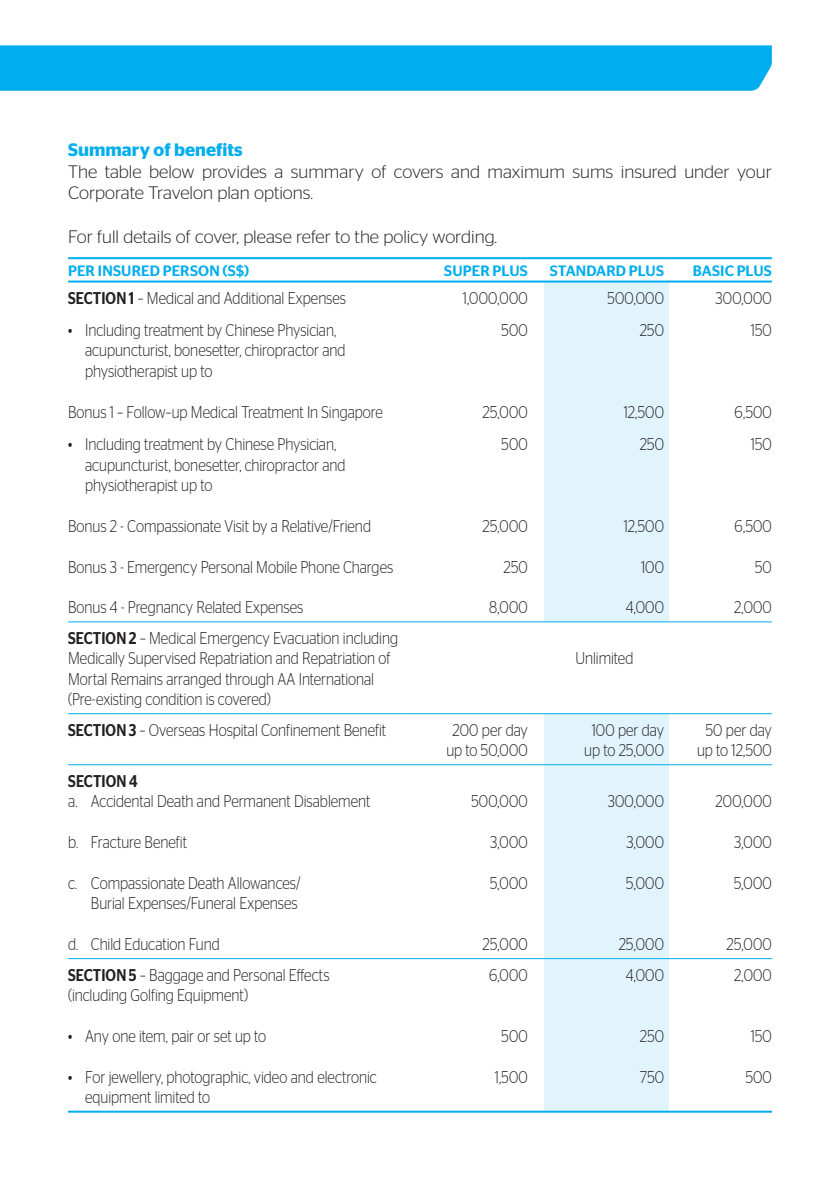
<style>
.page{position:relative;width:840px;height:1191px;background:#fff}
.page>*{position:absolute;margin:0;border:0;box-sizing:border-box;transform-origin:0 0}
.t1{font:300 18px/21.6px "Stag Sans";color:#231f20}
.t2{font:600 18px "Stag Sans";color:#00aeef}
.t3{font:300 17px/20.4px "Stag Sans";color:#231f20;text-align:right;scale:.85 1}
.t4{font:500 17px "Stag Sans";letter-spacing:.01em;color:#231f20;scale:.85 1}
.t5{font:500 15px "Stag Sans";letter-spacing:.005em;color:#00aeef}
.s1{font-weight:500}
</style>
<div class="page">
<div style="left:543px;top:281px;width:125px;height:341px;background:#e1f4fc"></div>
<div style="left:543px;top:714px;width:125px;height:397px;background:#e1f4fc"></div>
<hr style="left:68px;top:621px;width:335px;height:1px;background:#00aeef">
<hr style="left:403px;top:621px;width:124px;height:1px;background:#00aeef">
<hr style="left:527px;top:621px;width:136px;height:1px;background:#00aeef">
<hr style="left:663px;top:621px;width:108px;height:1px;background:#00aeef">
<hr style="left:68px;top:713px;width:335px;height:1px;background:#00aeef">
<hr style="left:403px;top:713px;width:124px;height:1px;background:#00aeef">
<hr style="left:527px;top:713px;width:136px;height:1px;background:#00aeef">
<hr style="left:663px;top:713px;width:108px;height:1px;background:#00aeef">
<hr style="left:68px;top:764px;width:335px;height:1px;background:#00aeef">
<hr style="left:403px;top:764px;width:124px;height:1px;background:#00aeef">
<hr style="left:527px;top:764px;width:136px;height:1px;background:#00aeef">
<hr style="left:663px;top:764px;width:108px;height:1px;background:#00aeef">
<hr style="left:68px;top:257px;width:335px;height:2px;background:#00aeef">
<hr style="left:403px;top:257px;width:124px;height:2px;background:#00aeef">
<hr style="left:527px;top:257px;width:136px;height:2px;background:#00aeef">
<hr style="left:663px;top:257px;width:108px;height:2px;background:#00aeef">
<hr style="left:68px;top:280px;width:335px;height:2px;background:#00aeef">
<hr style="left:403px;top:280px;width:124px;height:2px;background:#00aeef">
<hr style="left:527px;top:280px;width:136px;height:2px;background:#00aeef">
<hr style="left:663px;top:280px;width:108px;height:2px;background:#00aeef">
<hr style="left:68px;top:958px;width:335px;height:1px;background:#00aeef">
<hr style="left:403px;top:958px;width:124px;height:1px;background:#00aeef">
<hr style="left:527px;top:958px;width:136px;height:1px;background:#00aeef">
<hr style="left:663px;top:958px;width:108px;height:1px;background:#00aeef">
<hr style="left:68px;top:1110px;width:335px;height:2px;background:#00aeef">
<hr style="left:403px;top:1110px;width:124px;height:2px;background:#00aeef">
<hr style="left:527px;top:1110px;width:136px;height:2px;background:#00aeef">
<hr style="left:663px;top:1110px;width:108px;height:2px;background:#00aeef">
<div style="left:0;top:45px;width:771px;height:46px;background:#00aeef"></div>
<p class="t2" style="left:68px;top:139px;width:176px">Summary of benefits</p>
<p class="t1" style="left:68px;top:160px;width:705px">The table below provides a summary of covers and maximum sums insured under your<br>Corporate Travelon plan options.</p>
<p class="t1" style="left:68px;top:225px;width:430px">For full details of cover, please refer to the policy wording.</p>
<p class="t5" style="left:68px;top:262px;width:182px">PER INSURED PERSON (S$)</p>
<p class="t5" style="left:444px;top:262px;width:85px">SUPER PLUS</p>
<p class="t5" style="left:549px;top:262px;width:116px">STANDARD PLUS</p>
<p class="t5" style="left:692px;top:262px;width:81px">BASIC PLUS</p>
<p class="t3" style="left:68px;top:287px;width:328px"><span class="s1">SECTION 1</span> – Medical and Additional Expenses</p>
<p class="t3" style="left:85px;top:320px;width:308px;text-align:left;text-indent:-17px">• Including treatment by Chinese Physician, acupuncturist, bonesetter, chiropractor and physiotherapist up to</p>
<p class="t3" style="left:68px;top:401px;width:371px">Bonus 1 – Follow–up Medical Treatment In Singapore</p>
<p class="t3" style="left:85px;top:434px;width:308px;text-align:left;text-indent:-17px">• Including treatment by Chinese Physician, acupuncturist, bonesetter, chiropractor and physiotherapist up to</p>
<p class="t3" style="left:68px;top:515px;width:358px">Bonus 2 - Compassionate Visit by a Relative/Friend</p>
<p class="t3" style="left:68px;top:556px;width:384px">Bonus 3 - Emergency Personal Mobile Phone Charges</p>
<p class="t3" style="left:68px;top:597px;width:278px">Bonus 4 - Pregnancy Related Expenses</p>
<p class="t3" style="left:462px;top:281px;width:78px;line-height:32.4px">1,000,000<br>500</p>
<p class="t3" style="left:607px;top:281px;width:68px;line-height:32.4px">500,000<br>250</p>
<p class="t3" style="left:715px;top:281px;width:68px;line-height:32.4px">300,000<br>150</p>
<p class="t3" style="left:482px;top:395px;width:55px;line-height:32.4px">25,000<br>500</p>
<p class="t3" style="left:623px;top:395px;width:49px;line-height:32.4px">12,500<br>250</p>
<p class="t3" style="left:734px;top:395px;width:45px;line-height:32.4px">6,500<br>150</p>
<p class="t3" style="left:482px;top:515px;width:55px">25,000</p>
<p class="t3" style="left:503px;top:556px;width:30px">250</p>
<p class="t3" style="left:489px;top:597px;width:47px">8,000</p>
<p class="t3" style="left:623px;top:515px;width:49px">12,500</p>
<p class="t3" style="left:640px;top:556px;width:29px">100</p>
<p class="t3" style="left:625px;top:597px;width:47px">4,000</p>
<p class="t3" style="left:734px;top:515px;width:45px">6,500</p>
<p class="t3" style="left:754px;top:556px;width:21px">50</p>
<p class="t3" style="left:733px;top:597px;width:46px">2,000</p>
<p class="t3" style="left:68px;top:627px;width:389px;text-align:left"><span class="s1">SECTION 2</span> – Medical Emergency Evacuation including Medically Supervised Repatriation and Repatriation of Mortal Remains arranged through AA International (Pre-existing condition is covered)</p>
<p class="t3" style="left:575px;top:648px;width:70px">Unlimited</p>
<p class="t3" style="left:68px;top:719px;width:375px"><span class="s1">SECTION 3</span> – Overseas Hospital Confinement Benefit</p>
<p class="t3" style="left:446px;top:719px;width:97px;text-align:center">200 per day up to 50,000</p>
<p class="t3" style="left:584px;top:719px;width:95px;text-align:center">100 per day up to 25,000</p>
<p class="t3" style="left:696px;top:719px;width:89px;text-align:center">50 per day up to 12,500</p>
<p class="t4" style="left:68px;top:771px;width:83px">SECTION 4</p>
<p class="t3" style="left:68px;top:791px;width:357px">a. Accidental Death and Permanent Disablement</p>
<p class="t3" style="left:68px;top:831px;width:141px">b. Fracture Benefit</p>
<p class="t3" style="left:68px;top:872px;width:275px">c. Compassionate Death Allowances/<br>Burial Expenses/Funeral Expenses</p>
<p class="t3" style="left:68px;top:933px;width:180px">d. Child Education Fund</p>
<p class="t3" style="left:471px;top:791px;width:68px">500,000</p>
<p class="t3" style="left:490px;top:831px;width:46px">3,000</p>
<p class="t3" style="left:490px;top:872px;width:46px">5,000</p>
<p class="t3" style="left:607px;top:791px;width:68px">300,000</p>
<p class="t3" style="left:626px;top:831px;width:46px">3,000</p>
<p class="t3" style="left:626px;top:872px;width:46px">5,000</p>
<p class="t3" style="left:715px;top:791px;width:68px">200,000</p>
<p class="t3" style="left:733px;top:831px;width:46px">3,000</p>
<p class="t3" style="left:733px;top:872px;width:46px">5,000</p>
<p class="t3" style="left:482px;top:933px;width:55px">25,000</p>
<p class="t3" style="left:618px;top:933px;width:55px">25,000</p>
<p class="t3" style="left:726px;top:933px;width:55px">25,000</p>
<p class="t3" style="left:68px;top:964px;width:309px;text-align:left"><span class="s1">SECTION 5</span> – Baggage and Personal Effects (including Golfing Equipment)</p>
<p class="t3" style="left:68px;top:1025px;width:234px">• Any one item, pair or set up to</p>
<p class="t3" style="left:85px;top:1066px;width:344px;text-align:left;text-indent:-17px">• For jewellery, photographic, video and electronic equipment limited to</p>
<p class="t3" style="left:488px;top:964px;width:47px">6,000</p>
<p class="t3" style="left:501px;top:1025px;width:32px">500</p>
<p class="t3" style="left:494px;top:1066px;width:40px">1,500</p>
<p class="t3" style="left:625px;top:964px;width:47px">4,000</p>
<p class="t3" style="left:639px;top:1025px;width:30px">250</p>
<p class="t3" style="left:639px;top:1066px;width:30px">750</p>
<p class="t3" style="left:733px;top:964px;width:46px">2,000</p>
<p class="t3" style="left:750px;top:1025px;width:26px">150</p>
<p class="t3" style="left:745px;top:1066px;width:32px">500</p>
</div>
